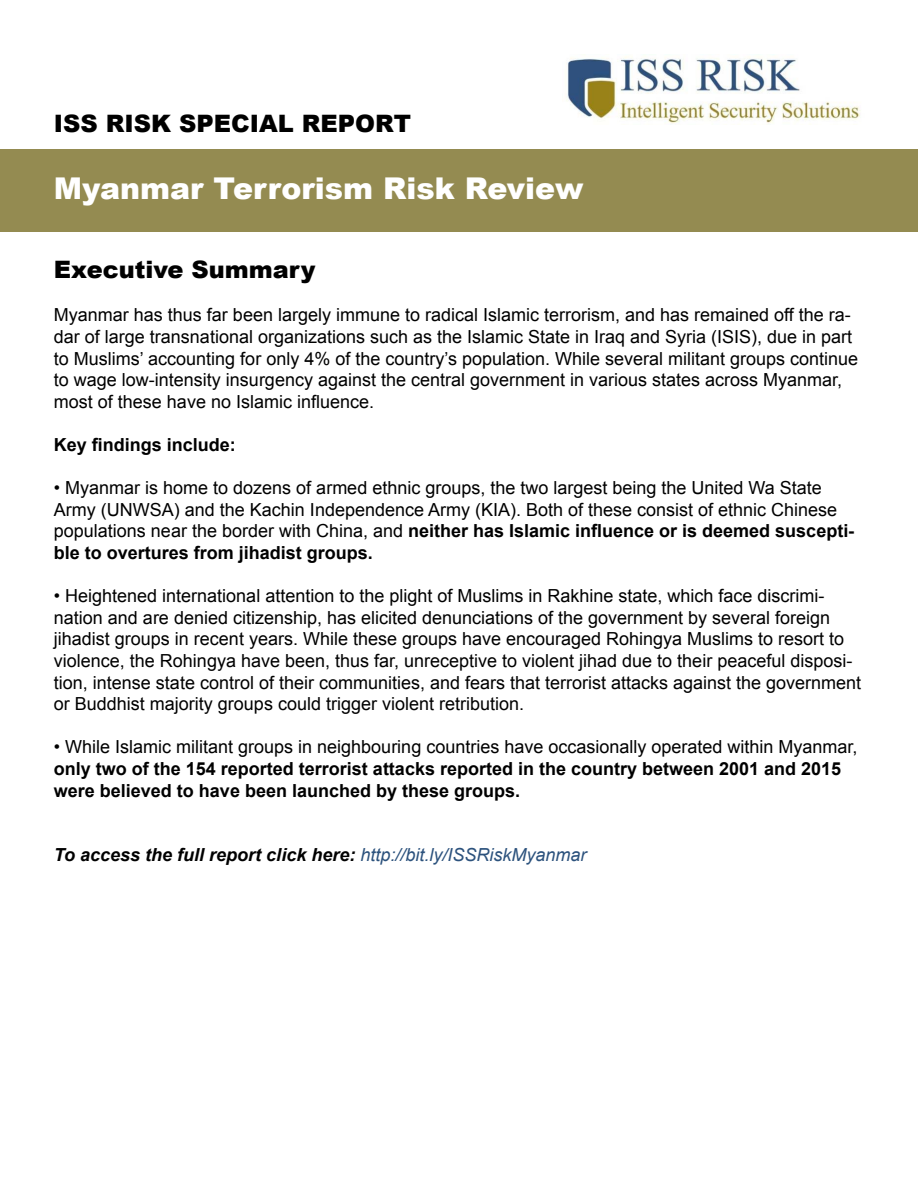
<style>
.page{position:relative;width:918px;height:1188px;background:#fff}
.page>*{position:absolute;margin:0;border:0;box-sizing:border-box;transform-origin:0 0}
.t1{font:900 30px "Arial";color:#fff}
.t2{font:900 24px "Arial";color:#000}
.t3{font:18px/21.6px "Arial";color:#000}
.t4{font:700 18px/21.6px "Arial";color:#000}
.t5{font:italic 700 18px "Arial";color:#000}
.s1{font-weight:700}
.s2{font-weight:400;color:#2c527d}
</style>
<div class="page">
<div style="left:0;top:149px;width:918px;height:82px;background:#948b51"></div>
<img style="left:566px;top:56px;width:295px;height:68px">
<h2 class="t2" style="left:54px;top:106px;width:359px">ISS RISK SPECIAL REPORT</h2>
<h1 class="t1" style="left:54px;top:166px;width:531px">Myanmar Terrorism Risk Review</h1>
<h2 class="t2" style="left:54px;top:252px;width:263px">Executive Summary</h2>
<p class="t3" style="left:54px;top:304px;width:806px">Myanmar has thus far been largely immune to radical Islamic terrorism, and has remained off the ra&shy;dar of large transnational organizations such as the Islamic State in Iraq and Syria (ISIS), due in part to Muslims’ accounting for only 4% of the country’s population. While several militant groups continue to wage low-intensity insurgency against the central government in various states across Myanmar, most of these have no Islamic influence.</p>
<p class="t4" style="left:54px;top:434px;width:184px">Key findings include:</p>
<p class="t3" style="left:54px;top:477px;width:802px">• Myanmar is home to dozens of armed ethnic groups, the two largest being the United Wa State Army (UNWSA) and the Kachin Independence Army (KIA). Both of these consist of ethnic Chinese populations near the border with China, and <span class="s1">neither has Islamic influence or is deemed suscepti&shy;ble to overtures from jihadist groups.</span></p>
<p class="t3" style="left:54px;top:585px;width:809px">• Heightened international attention to the plight of Muslims in Rakhine state, which face discrimi&shy;nation and are denied citizenship, has elicited denunciations of the government by several foreign jihadist groups in recent years. While these groups have encouraged Rohingya Muslims to resort to violence, the Rohingya have been, thus far, unreceptive to violent jihad due to their peaceful disposi&shy;tion, intense state control of their communities, and fears that terrorist attacks against the government or Buddhist majority groups could trigger violent retribution.</p>
<p class="t3" style="left:54px;top:736px;width:805px">• While Islamic militant groups in neighbouring countries have occasionally operated within Myanmar,</p>
<p class="t4" style="left:54px;top:758px;width:789px">only two of the 154 reported terrorist attacks reported in the country between 2001 and 2015 were believed to have been launched by these groups.</p>
<p class="t5" style="left:54px;top:843px;width:534px">To access the full report click here: <span class="s2">http://bit.ly/ISSRiskMyanmar</span></p>
</div>
